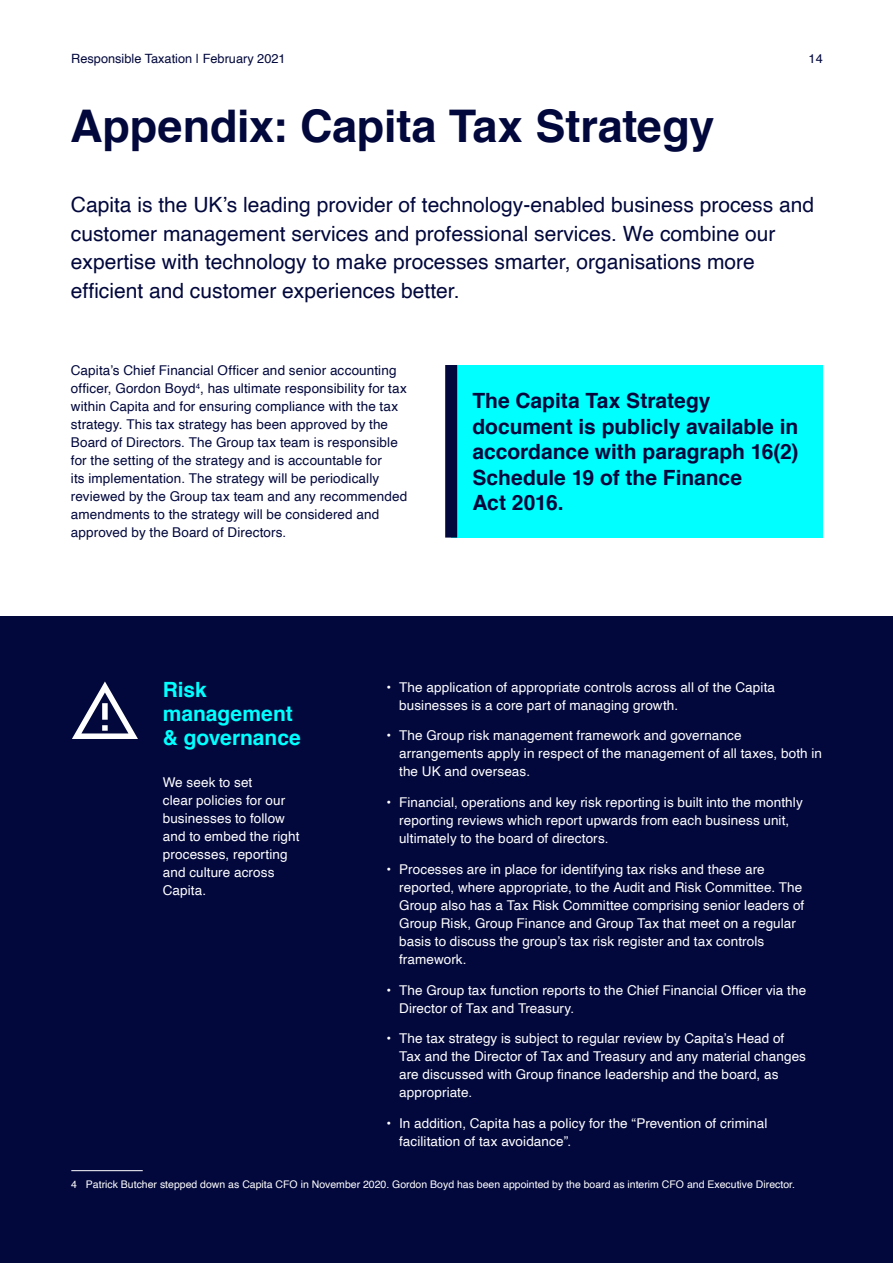
<style>
.page{position:relative;width:893px;height:1263px;background:#fff}
.page>*{position:absolute;margin:0;border:0;box-sizing:border-box;transform-origin:0 0}
.t1{font:700 45px "Helvetica";letter-spacing:-.005em;color:#02083c}
.t2{font:21px/28.5px "Helvetica";color:#02083c}
.t3{font:700 21px/25.5px "Helvetica";color:#02083c}
.t4{font:700 21px/24px "Helvetica";color:#0ff}
.t5{font:13.5px/18px "Helvetica";letter-spacing:.01em;color:#fff}
.t6{font:13.5px/18px "Helvetica";letter-spacing:.01em;color:#02083c}
.t7{font:12.75px "Helvetica";color:#02083c}
.t8{font:10.5px "Helvetica";color:#fff}
</style>
<div class="page">
<div style="left:451px;top:365px;width:372px;height:173px;background:#0ff"></div>
<div style="left:445px;top:365px;width:12px;height:173px;background:#02083c"></div>
<div style="left:0;top:617px;width:893px;height:646px;background:#02083c"></div>
<svg style="left:72px;top:681px;width:66px;height:58px"></svg>
<hr style="left:71px;top:1170px;width:72px;height:1px;background:#fff">
<p class="t7" style="left:71px;top:48px;width:216px">Responsible Taxation | February 2021</p>
<p class="t7" style="left:809px;top:48px;width:16px">14</p>
<h1 class="t1" style="left:70px;top:90px;width:646px">Appendix: Capita Tax Strategy</h1>
<p class="t2" style="left:71px;top:191px;width:745px">Capita is the UK’s leading provider of technology-enabled business process and customer management services and professional services. We combine our expertise with technology to make processes smarter, organisations more efficient and customer experiences better.</p>
<p class="t6" style="left:71px;top:362px;width:338px">Capita’s Chief Financial Officer and senior accounting officer, Gordon Boyd<sup>4</sup>, has ultimate responsibility for tax within Capita and for ensuring compliance with the tax strategy. This tax strategy has been approved by the Board of Directors. The Group tax team is responsible for the setting of the strategy and is accountable for<br>its implementation. The strategy will be periodically reviewed by the Group tax team and any recommended amendments to the strategy will be considered and approved by the Board of Directors.</p>
<h2 class="t3" style="left:472px;top:388px;width:328px">The Capita Tax Strategy document is publicly available in accordance with paragraph 16(2)<br>Schedule 19 of the Finance<br>Act 2016.</h2>
<h2 class="t4" style="left:163px;top:678px;width:140px">Risk management &amp; governance</h2>
<p class="t5" style="left:163px;top:774px;width:138px">We seek to set<br>clear policies for our businesses to follow and to embed the right processes, reporting and culture across<br>Capita.</p>
<p class="t5" style="left:399px;top:678px;width:377px;text-indent:-13px">• The application of appropriate controls across all of the Capita businesses is a core part of managing growth.</p>
<p class="t5" style="left:399px;top:727px;width:424px;text-indent:-13px">• The Group risk management framework and governance arrangements apply in respect of the management of all taxes, both in the UK and overseas.</p>
<p class="t5" style="left:399px;top:794px;width:405px;text-indent:-13px">• Financial, operations and key risk reporting is built into the monthly reporting reviews which report upwards from each business unit, ultimately to the board of directors.</p>
<p class="t5" style="left:399px;top:860px;width:407px;text-indent:-13px">• Processes are in place for identifying tax risks and these are reported, where appropriate, to the Audit and Risk Committee. The Group also has a Tax Risk Committee comprising senior leaders of Group Risk, Group Finance and Group Tax that meet on a regular basis to discuss the group’s tax risk register and tax controls framework.</p>
<p class="t5" style="left:399px;top:981px;width:409px;text-indent:-13px">• The Group tax function reports to the Chief Financial Officer via the<br>Director of Tax and Treasury.</p>
<p class="t5" style="left:399px;top:1030px;width:408px;text-indent:-13px">• The tax strategy is subject to regular review by Capita’s Head of Tax and the Director of Tax and Treasury and any material changes are discussed with Group finance leadership and the board, as appropriate.</p>
<p class="t5" style="left:399px;top:1115px;width:370px;text-indent:-13px">• In addition, Capita has a policy for the “Prevention of criminal facilitation of tax avoidance”.</p>
<p class="t8" style="left:71px;top:1176px;width:725px">4 Patrick Butcher stepped down as Capita CFO in November 2020. Gordon Boyd has been appointed by the board as interim CFO and Executive Director.</p>
</div>
